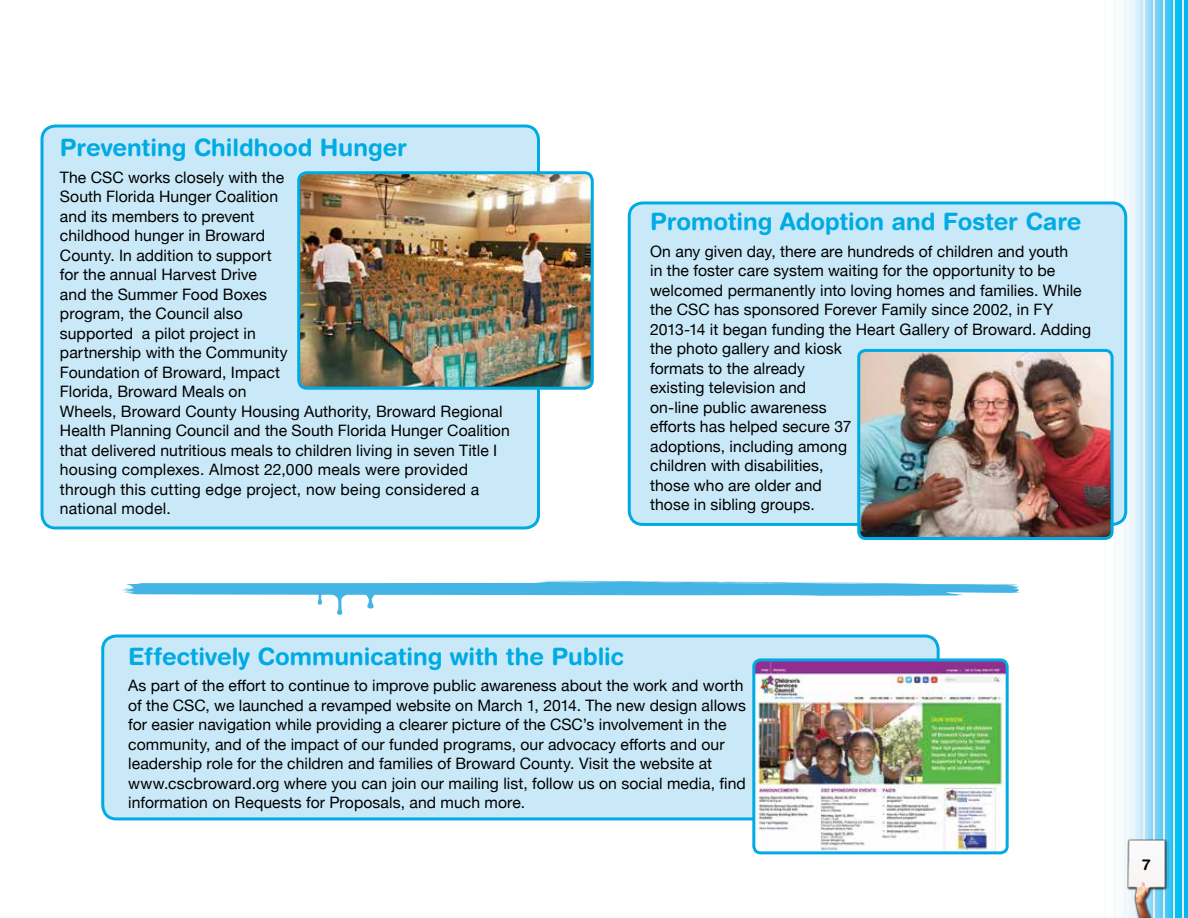
<style>
.page{position:relative;width:1188px;height:918px;background:#fff}
.page>*{position:absolute;margin:0;border:0;box-sizing:border-box;transform-origin:0 0}
.t1{font:700 24px "Helvetica Rounded LT Std";color:#00abe4}
.t2{font:15.75px/19.5px "Helvetica Neue";letter-spacing:.005em;color:#000}
.t3{font:700 15px "Helvetica Rounded LT Std";color:#000}
</style>
<div class="page">
<svg style="left:1117px;top:0;width:71px;height:918px;background:#8bdbf6"></svg>
<hr style="left:1104px;top:0;width:2px;height:918px;background:#fbfbfb">
<hr style="left:1114px;top:0;width:2px;height:918px;background:#f8f8f7">
<hr style="left:1124px;top:0;width:1px;height:918px;background:#f5f5f5">
<hr style="left:1134px;top:0;width:1px;height:918px;background:#f3f3f2">
<hr style="left:1143px;top:0;width:2px;height:918px;background:#f1f0f0">
<hr style="left:1153px;top:0;width:2px;height:918px;background:#eee">
<hr style="left:1163px;top:0;width:2px;height:918px;background:#ececec">
<hr style="left:1173px;top:0;width:1px;height:918px;background:#eaeae9">
<hr style="left:1183px;top:0;width:1px;height:918px;background:#e8e8e7">
<img style="left:1126px;top:836px;width:42px;height:82px">
<div style="left:42px;top:126px;width:496px;height:402px;background:#cae9f8;border-radius:14px"></div>
<div style="left:40px;top:124px;width:500px;height:406px;border:3px solid #00abe4;border-radius:14px"></div>
<img style="left:301px;top:175px;width:289px;height:211px">
<div style="left:297px;top:171px;width:297px;height:219px;border:3px solid #00abe4;border-radius:8px"></div>
<div style="left:103px;top:636px;width:835px;height:183px;background:#cae9f8;border-radius:14px"></div>
<div style="left:101px;top:634px;width:839px;height:186px;border:3px solid #00abe4;border-radius:14px"></div>
<img style="left:754px;top:662px;width:251px;height:191px">
<div style="left:752px;top:658px;width:257px;height:196px;border:3px solid #00abe4;border-radius:7px"></div>
<div style="left:629px;top:203px;width:497px;height:321px;background:#cae9f8;border-radius:14px"></div>
<div style="left:628px;top:201px;width:499px;height:325px;border:3px solid #00abe4;border-radius:14px"></div>
<img style="left:861px;top:353px;width:249px;height:183px">
<div style="left:857px;top:349px;width:257px;height:191px;border:3px solid #00abe4;border-radius:7px"></div>
<svg style="left:122px;top:581px;width:899px;height:34px"></svg>
<h1 class="t1" style="left:60px;top:133px;width:349px">Preventing Childhood Hunger</h1>
<p class="t2" style="left:60px;top:166px;width:451px">The CSC works closely with the<br>South Florida Hunger Coalition<br>and its members to prevent<br>childhood hunger in Broward<br>County. In addition to support<br>for the annual Harvest Drive<br>and the Summer Food Boxes<br>program, the Council also<br>supported a pilot project in<br>partnership with the Community<br>Foundation of Broward, Impact<br>Florida, Broward Meals on<br>Wheels, Broward County Housing Authority, Broward Regional Health Planning Council and the South Florida Hunger Coalition that delivered nutritious meals to children living in seven Title I housing complexes. Almost 22,000 meals were provided through this cutting edge project, now being considered a national model.</p>
<h1 class="t1" style="left:650px;top:207px;width:433px">Promoting Adoption and Foster Care</h1>
<p class="t2" style="left:650px;top:240px;width:442px">On any given day, there are hundreds of children and youth<br>in the foster care system waiting for the opportunity to be welcomed permanently into loving homes and families. While the CSC has sponsored Forever Family since 2002, in FY 2013-14 it began funding the Heart Gallery of Broward. Adding the photo gallery and kiosk<br>formats to the already<br>existing television and<br>on-line public awareness<br>efforts has helped secure 37<br>adoptions, including among<br>children with disabilities,<br>those who are older and<br>those in sibling groups.</p>
<h1 class="t1" style="left:128px;top:642px;width:497px">Effectively Communicating with the Public</h1>
<p class="t2" style="left:128px;top:675px;width:619px">As part of the effort to continue to improve public awareness about the work and worth of the CSC, we launched a revamped website on March 1, 2014. The new design allows for easier navigation while providing a clearer picture of the CSC’s involvement in the community, and of the impact of our funded programs, our advocacy efforts and our leadership role for the children and families of Broward County. Visit the website at www.cscbroward.org where you can join our mailing list, follow us on social media, find information on Requests for Proposals, and much more.</p>
<p class="t3" style="left:1142px;top:856px;width:10px">7</p>
</div>
